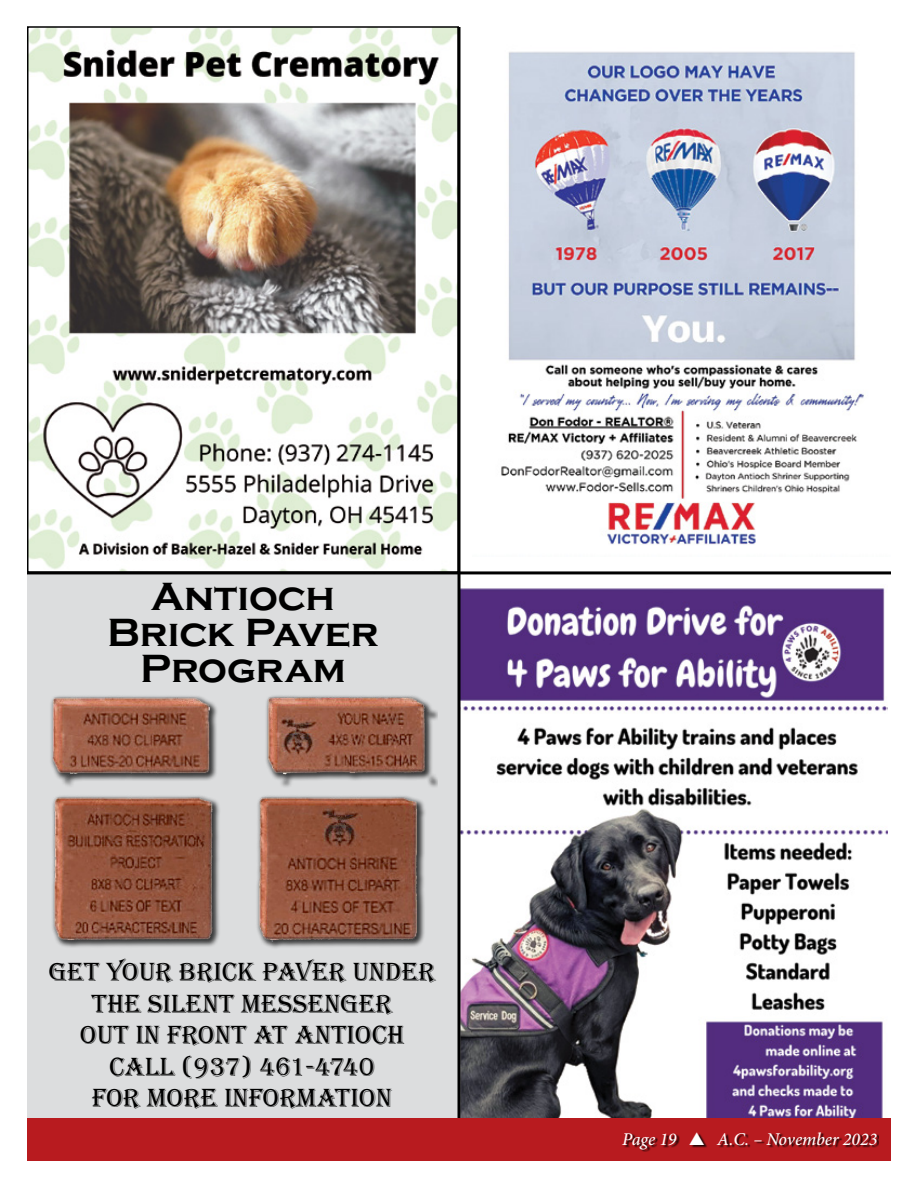
<style>
.page{position:relative;width:918px;height:1188px;background:#fff}
.page>*{position:absolute;margin:0;border:0;box-sizing:border-box;transform-origin:0 0}
.t1{font:700 40.5px "Copperplate Gothic";color:#000}
.Fancy_Head{font:27px/31.5px "Algerian D";color:#000;text-align:center}
.t2{font:italic 500 18px "Minion Pro";color:#fff}
</style>
<div class="page">
<img style="left:30px;top:29px;width:426px;height:541px">
<div style="left:27px;top:573px;width:432px;height:546px;background:#dcddde"></div>
<img style="left:50px;top:695px;width:387px;height:253px">
<img style="left:501px;top:51px;width:363px;height:494px">
<img style="left:460px;top:584px;width:427px;height:535px">
<hr style="left:27px;top:571px;width:864px;height:3px;background:#000">
<hr style="left:458px;top:27px;width:2px;height:1092px;background:#000">
<div style="left:27px;top:1119px;width:864px;height:42px;background:#b81b1f"></div>
<div style="left:623px;top:1133px;width:256px;height:19px;background:#000;opacity:.75"></div>
<p class="t1" style="left:151px;top:574px;width:185px">Antioch</p>
<p class="t1" style="left:107px;top:610px;width:273px">Brick Paver</p>
<p class="t1" style="left:140px;top:646px;width:207px">Program</p>
<p class="Fancy_Head" style="left:49px;top:957px;width:388px">GET YOUR BRICK PAVER UNDER<br>THE SILENT MESSENGER<br>OUT IN FRONT AT ANTIOCH</p>
<p class="Fancy_Head" style="left:110px;top:1052px;width:267px">CALL (937) 461-4740</p>
<p class="Fancy_Head" style="left:92px;top:1083px;width:302px">FOR MORE INFORMATION</p>
<p class="t2" style="left:622px;top:1127px;width:257px">Page 19 ▲ A.C. – November 2023</p>
</div>
